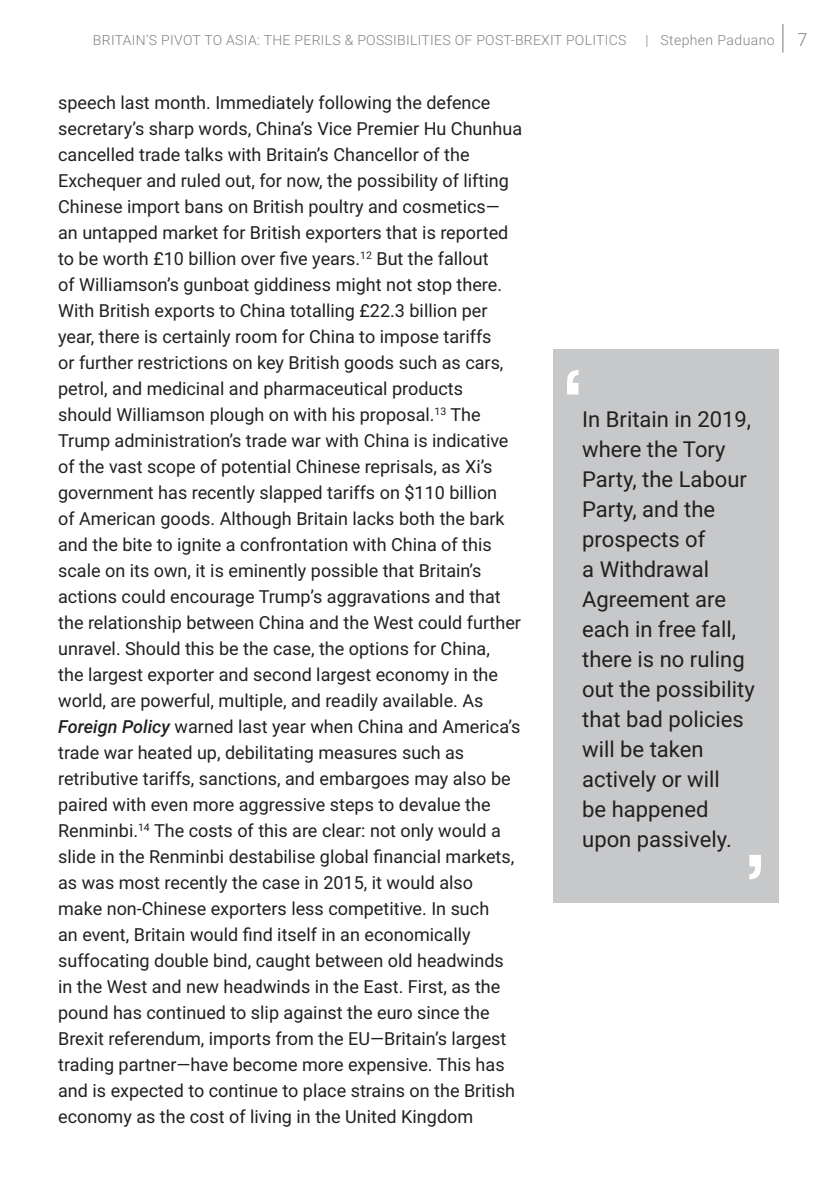
<style>
.page{position:relative;width:840px;height:1191px;background:#fff}
.page>*{position:absolute;margin:0;border:0;box-sizing:border-box;transform-origin:0 0}
.t1{font:96px "Rockwell";color:#fff}
.t2{font:22px/30px "Roboto";color:#231f20}
.t3{font:18px/26px "Roboto";color:#231f20}
.t4{font:300 18px "Roboto";color:#808285}
.t5{font:300 14px "Roboto";letter-spacing:.02em;color:#808285}
.s1{font-weight:500;font-style:italic}
</style>
<div class="page">
<svg style="left:782px;top:24px;width:1px;height:28px"></svg>
<div style="left:553px;top:349px;width:225px;height:553px;background:#c7c8ca"></div>
<p class="t5" style="left:93px;top:30px;width:25px">BRITAI</p>
<p class="t5" style="left:136px;top:30px;width:192px">N’S PIVOT TO ASIA: THE PERILS</p>
<p class="t5" style="left:344px;top:30px;width:39px">&amp; POSSIBILITIES</p>
<p class="t5" style="left:454px;top:30px;width:137px">OF POST-BREXIT POLITI</p>
<p class="t5" style="left:608px;top:30px;width:18px">CS</p>
<p class="t5" style="left:645px;top:30px;width:131px">| STEPHEN PADUANO</p>
<p class="t4" style="left:797px;top:27px;width:11px">7</p>
<p class="t3" style="left:58px;top:88px;width:465px">speech last month. Immediately following the defence secretary’s sharp words, China’s Vice Premier H u Chunhua cancelled trade talks with Britain’s Chancellor of the Exchequer and ruled out, for now, the possibility of lifting Chinese import bans on British poultry and cosmetics— an untapped market for British exporters that is reported to be worth £10 billion over five years.<sup>12</sup> But the fallout<br>of Williamson’s gunboat giddiness might not stop there.<br>With British exports to China totalling £22.3 billion per year, there is certainly room for China to impose tariffs<br>or further restrictions on key British goods such as cars, petrol, and medicinal and pharmaceutical products<br>should Williamson plough on with his proposal.<sup>13</sup> The Trump administration’s trade war with China is indicative of the vast scope of potential Chinese reprisals, as Xi’s government has recently slapped tariffs on $110 billion<br>of American goods. Although Britain lacks both the bark and the bite to ignite a confrontation with China of this scale on its own, it is eminently possible that Britain’s actions could encourage Trump’s aggravations and that the relationship between China and the West could further unravel. Should this be the case, the options for China,<br>the largest exporter and second largest economy in the world, are powerful, multiple, and readily available. As <span class="s1">Foreign Policy</span> warned last year when China and America’s trade war heated up, debilitating measures such as retributive tariffs, sanctions, and embargoes may also be paired with even more aggressive steps to devalue the Renminbi.<sup>14</sup> The costs of this are clear: not only would a slide in the Renminbi destabilise global financial markets, as was most recently the case in 2015, it would also<br>make non-Chinese exporters less competitive. In such<br>an event, Britain would find itself in an economically suffocating double bind, caught between old headwinds in the West and new headwinds in the East. First, as the pound has continued to slip against the euro since the Brexit referendum, imports from the EU—Britain’s largest trading partner—have become more expensive. This has and is expected to continue to place strains on the British economy as the cost of living in the United Kingdom</p>
<h1 class="t1" style="left:558px;top:347px;width:30px">‘</h1>
<p class="t2" style="left:582px;top:403px;width:174px">In Britain in 2019, where the Tory<br>Party, the Labour<br>Party, and the prospects of<br>a Withdrawal<br>Agreement are each in free fall, there is no ruling out the possibility that bad policies will be taken actively or will<br>be happened upon passively.</p>
<h1 class="t1" style="left:740px;top:832px;width:30px">’</h1>
</div>
